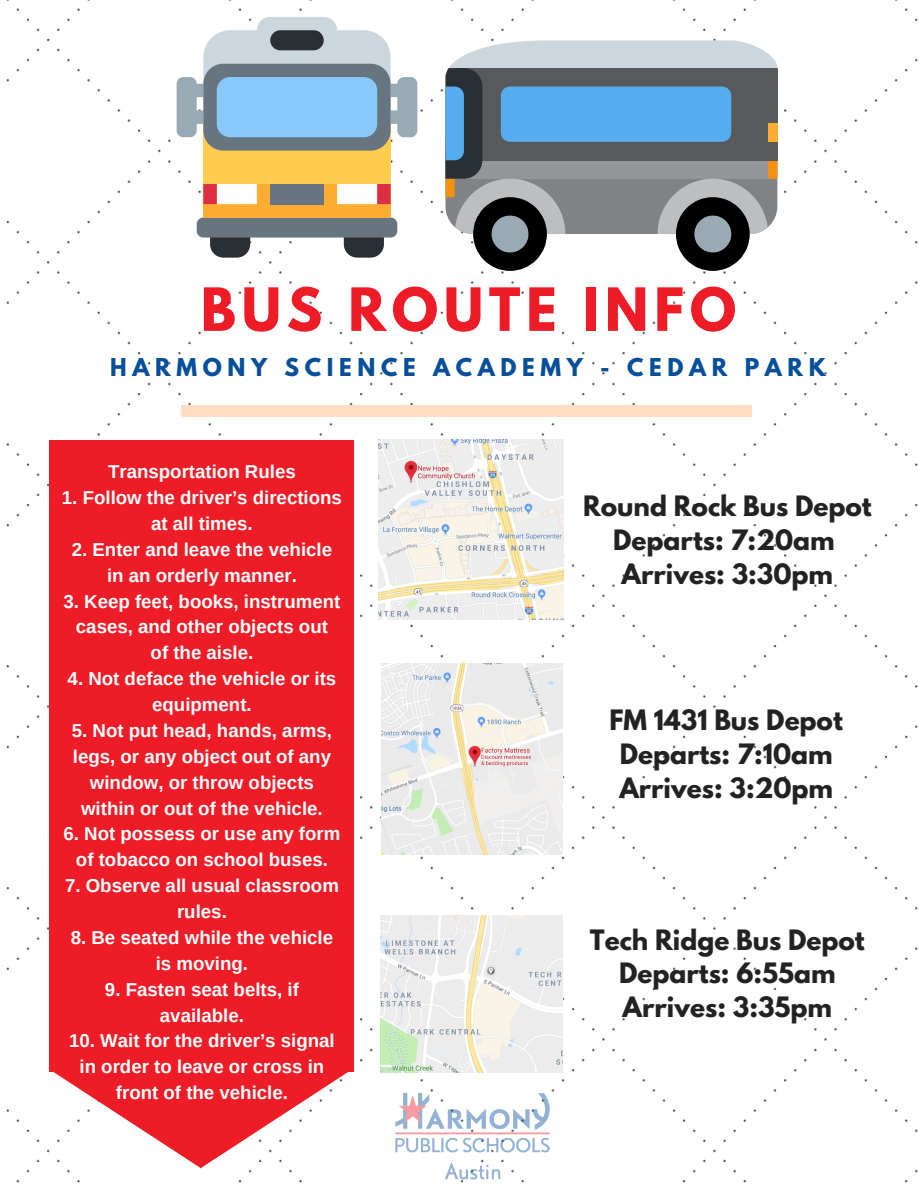
<style>
.page{position:relative;width:918px;height:1188px;background:#fff}
.page>*{position:absolute;margin:0;border:0;box-sizing:border-box;transform-origin:0 0}
.t1{font:700 52.8px "League Spartan";letter-spacing:.11em;color:#ed1c27}
.t2{font:700 24.9px/33.8px "League Spartan";color:#222;text-align:center}
.t3{font:700 21.75px "League Spartan";letter-spacing:.26em;color:#074f9a}
.t4{font:700 18.75px/25.8px "Arimo";color:#fff;text-align:center}
</style>
<div class="page">
<img style="left:6px;top:0;width:912px;height:1183px">
<div style="left:181px;top:405px;width:570px;height:11px;background:#fcddc3"></div>
<div style="left:257px;top:17px;width:80px;height:27px;background:#ccd6dd;border-radius:13px"></div>
<svg style="left:177px;top:30px;width:240px;height:228px"></svg>
<div style="left:270px;top:184px;width:54px;height:20px;background:#66757f"></div>
<div style="left:270px;top:30px;width:54px;height:20px;background:#292f33;border-radius:10px"></div>
<svg style="left:446px;top:40px;width:331px;height:231px"></svg>
<img style="left:378px;top:440px;width:186px;height:180px">
<img style="left:381px;top:664px;width:181px;height:191px">
<img style="left:380px;top:916px;width:182px;height:156px">
<div style="left:49px;top:440px;width:304px;height:632px;background:#ed1c27"></div>
<svg style="left:49px;top:1072px;width:304px;height:96px"></svg>
<img style="left:387px;top:1084px;width:171px;height:99px">
<h1 class="t1" style="left:201px;top:283px;width:537px">BUS ROUTE INFO</h1>
<p class="t3" style="left:110px;top:356px;width:717px">HARMONY SCIENCE ACADEMY - CEDAR PARK</p>
<p class="t4" style="left:108px;top:459px;width:189px">Transportation Rules</p>
<p class="t4" style="left:62px;top:485px;width:282px">1. Follow the driver’s directions at all times.</p>
<p class="t4" style="left:72px;top:536px;width:262px">2. Enter and leave the vehicle in an orderly manner.</p>
<p class="t4" style="left:63px;top:588px;width:278px">3. Keep feet, books, instrument cases, and other objects out<br>of the aisle.</p>
<p class="t4" style="left:68px;top:666px;width:270px">4. Not deface the vehicle or its equipment.</p>
<p class="t4" style="left:72px;top:717px;width:262px">5. Not put head, hands, arms, legs, or any object out of any window, or throw objects within or out of the vehicle.</p>
<p class="t4" style="left:63px;top:821px;width:278px">6. Not possess or use any form of tobacco on school buses.</p>
<p class="t4" style="left:65px;top:873px;width:275px">7. Observe all usual classroom rules.</p>
<p class="t4" style="left:71px;top:924px;width:264px">8. Be seated while the vehicle is moving.</p>
<p class="t4" style="left:105px;top:976px;width:196px">9. Fasten seat belts, if available.</p>
<p class="t4" style="left:69px;top:1028px;width:267px">10. Wait for the driver’s signal in order to leave or cross in front of the vehicle.</p>
<h2 class="t2" style="left:583px;top:493px;width:290px">Round Rock Bus Depot<br>Departs: 7:20am<br>Arrives: 3:30pm</h2>
<h2 class="t2" style="left:610px;top:706px;width:235px">FM 1431 Bus Depot<br>Departs: 7:10am<br>Arrives: 3:20pm</h2>
<h2 class="t2" style="left:590px;top:926px;width:276px">Tech Ridge Bus Depot<br>Departs: 6:55am<br>Arrives: 3:35pm</h2>
</div>
